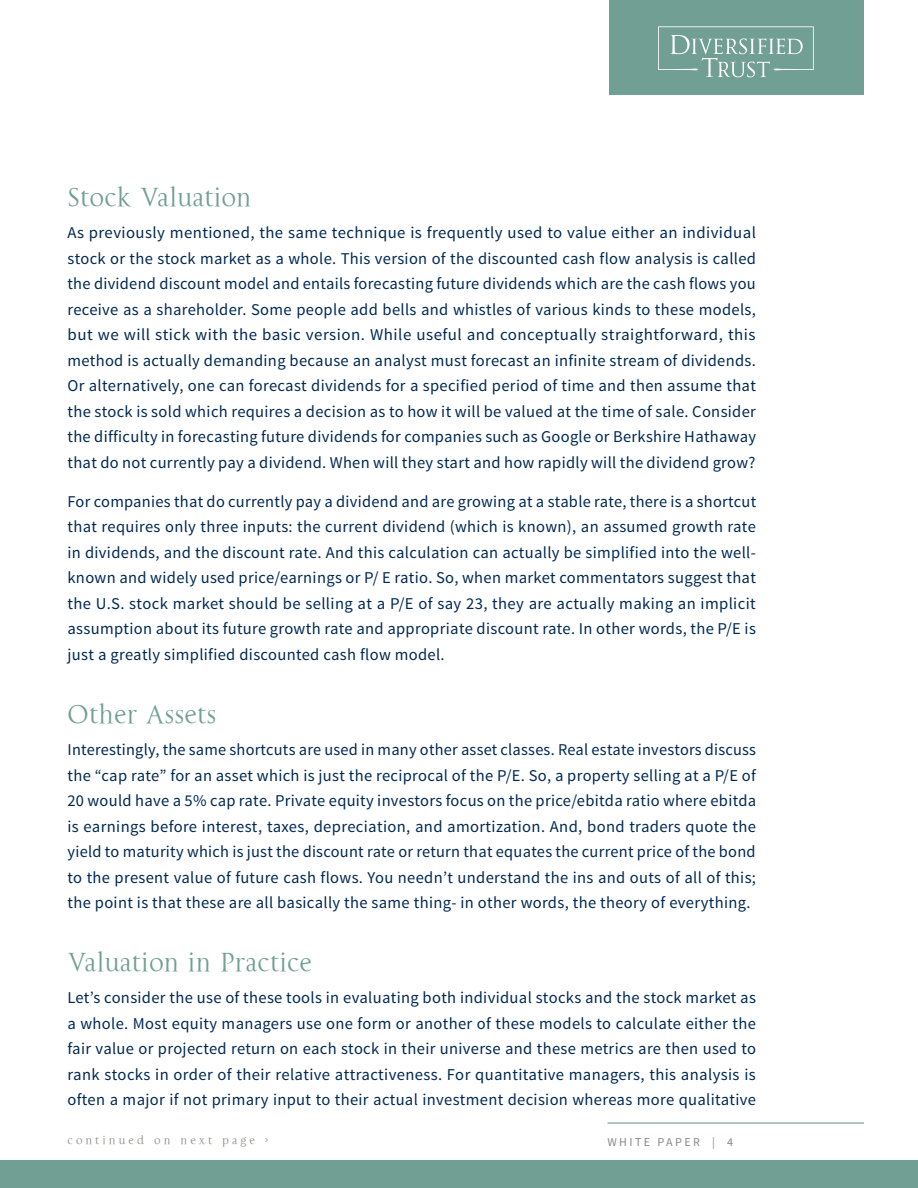
<style>
.page{position:relative;width:918px;height:1188px;background:#fff}
.page>*{position:absolute;margin:0;border:0;box-sizing:border-box;transform-origin:0 0}
.Article_Header{font:27px "La Gioconda OSTT";color:#719f93}
.Body_Page1{font:16.5px/25.5px "Source Sans Pro";letter-spacing:.02em;color:#002953;text-align:justify}
.t1{font:12px "La Gioconda OSTT";letter-spacing:.25em;color:#8b8e81}
.t2{font:12px "Source Sans Pro";letter-spacing:.2em;color:#888788}
</style>
<div class="page">
<div style="left:0;top:1161px;width:918px;height:27px;background:#719f93"></div>
<hr style="left:608px;top:1122px;width:256px;height:2px;background:#719f93">
<div style="left:609px;top:0;width:255px;height:94px;background:#719f93"></div>
<svg style="left:658px;top:26px;width:156px;height:51px"></svg>
<p class="Article_Header" style="left:68px;top:181px;width:186px">Stock Valuation</p>
<p class="Body_Page1" style="left:68px;top:220px;width:690px">As previously mentioned, the same technique is frequently used to value either an individual stock or the stock market as a whole. This version of the discounted cash flow analysis is called the dividend discount model and entails forecasting future dividends which are the cash flows you receive as a shareholder. Some people add bells and whistles of various kinds to these models, but we will stick with the basic version. While useful and conceptually straightforward, this method is actually demanding because an analyst must forecast an infinite stream of dividends.<br>Or alternatively, one can forecast dividends for a specified period of time and then assume that the stock is sold which requires a decision as to how it will be valued at the time of sale. Consider the difficulty in forecasting future dividends for companies such as Google or Berkshire Hathaway that do not currently pay a dividend. When will they start and how rapidly will the dividend grow?</p>
<p class="Body_Page1" style="left:68px;top:489px;width:690px">For companies that do currently pay a dividend and are growing at a stable rate, there is a shortcut that requires only three inputs: the current dividend (which is known), an assumed growth rate in dividends, and the discount rate. And this calculation can actually be simplified into the well&shy;known and widely used price/earnings or P/ E ratio. So, when market commentators suggest that the U.S. stock market should be selling at a P/E of say 23, they are actually making an implicit assumption about its future growth rate and appropriate discount rate. In other words, the P/E is just a greatly simplified discounted cash flow model.</p>
<p class="Article_Header" style="left:68px;top:698px;width:151px">Other Assets</p>
<p class="Body_Page1" style="left:68px;top:737px;width:690px">Interestingly, the same shortcuts are used in many other asset classes. Real estate investors discuss the “cap rate” for an asset which is just the reciprocal of the P/E. So, a property selling at a P/E of 20 would have a 5% cap rate. Private equity investors focus on the price/ebitda ratio where ebitda is earnings before interest, taxes, depreciation, and amortization. And, bond traders quote the yield to maturity which is just the discount rate or return that equates the current price of the bond to the present value of future cash flows. You needn’t understand the ins and outs of all of this; the point is that these are all basically the same thing- in other words, the theory of everything.</p>
<p class="Article_Header" style="left:68px;top:946px;width:246px">Valuation in Practice</p>
<p class="Body_Page1" style="left:68px;top:985px;width:690px">Let’s consider the use of these tools in evaluating both individual stocks and the stock market as a whole. Most equity managers use one form or another of these models to calculate either the fair value or projected return on each stock in their universe and these metrics are then used to rank stocks in order of their relative attractiveness. For quantitative managers, this analysis is often a major if not primary input to their actual investment decision whereas more qualitative</p>
<p class="t1" style="left:68px;top:1133px;width:202px">continued on next page &gt;</p>
<p class="t2" style="left:608px;top:1135px;width:127px">WHITE PAPER | 4</p>
</div>
